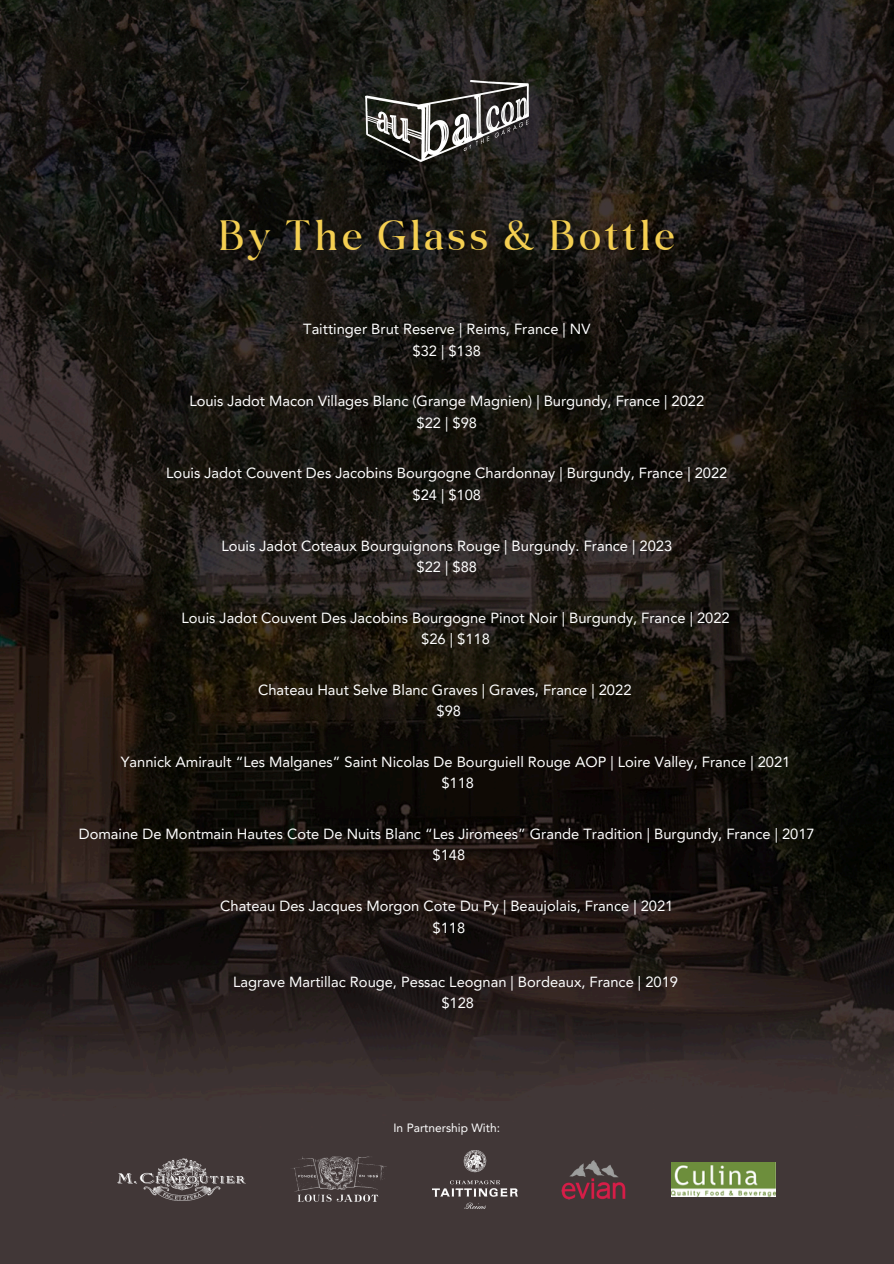
<style>
.page{position:relative;width:894px;height:1264px;background:#fff}
.page>*{position:absolute;margin:0;border:0;box-sizing:border-box;transform-origin:0 0}
.t1{font:42px "Belgiano Serif";letter-spacing:.095em;color:#f5cf51}
.t2{font:14.7px/21.3px "Avenir LT Pro";color:#fff;text-align:center}
.t3{font:12px "Avenir LT Pro";color:#fff}
</style>
<div class="page">
<img style="left:0;top:0;width:893px;height:1263px">
<img style="left:670px;top:1162px;width:105px;height:34px">
<img style="left:561px;top:1159px;width:64px;height:40px">
<img style="left:118px;top:1158px;width:127px;height:42px">
<img style="left:289px;top:1156px;width:98px;height:45px">
<img style="left:432px;top:1150px;width:85px;height:58px">
<img style="left:365px;top:81px;width:163px;height:81px">
<h2 class="t1" style="left:219px;top:209px;width:457px">By The Glass &amp; Bottle</h2>
<h2 class="t2" style="left:303px;top:320px;width:288px">Taittinger Brut Reserve | Reims, France | NV $32 | $138</h2>
<h2 class="t2" style="left:189px;top:392px;width:516px">Louis Jadot Macon Villages Blanc (Grange Magnien) | Burgundy, France | 2022 $22 | $98</h2>
<h2 class="t2" style="left:166px;top:464px;width:562px">Louis Jadot Couvent Des Jacobins Bourgogne Chardonnay | Burgundy, France | 2022 $24 | $108</h2>
<h2 class="t2" style="left:221px;top:536px;width:452px">Louis Jadot Coteaux Bourguignons Rouge | Burgundy. France | 2023 $22 | $88</h2>
<p class="t2" style="left:181px;top:608px;width:549px">Louis Jadot Couvent Des Jacobins Bourgogne Pinot Noir | Burgundy, France | 2022 $26 | $118</p>
<p class="t2" style="left:258px;top:680px;width:375px">Chateau Haut Selve Blanc Graves | Graves, France | 2022 $98</p>
<p class="t2" style="left:121px;top:752px;width:670px">Yannick Amirault “Les Malganes” Saint Nicolas De Bourguiell Rouge AOP | Loire Valley, France | 2021 $118</p>
<p class="t2" style="left:79px;top:824px;width:737px">Domaine De Montmain Hautes Cote De Nuits Blanc “Les Jiromees” Grande Tradition | Burgundy, France | 2017 $148</p>
<p class="t2" style="left:220px;top:896px;width:454px">Chateau Des Jacques Morgon Cote Du Py | Beaujolais, France | 2021 $118</p>
<p class="t2" style="left:233px;top:972px;width:446px">Lagrave Martillac Rouge, Pessac Leognan | Bordeaux, France | 2019 $128</p>
<h2 class="t3" style="left:393px;top:1123px;width:108px">In Partnership With:</h2>
</div>
